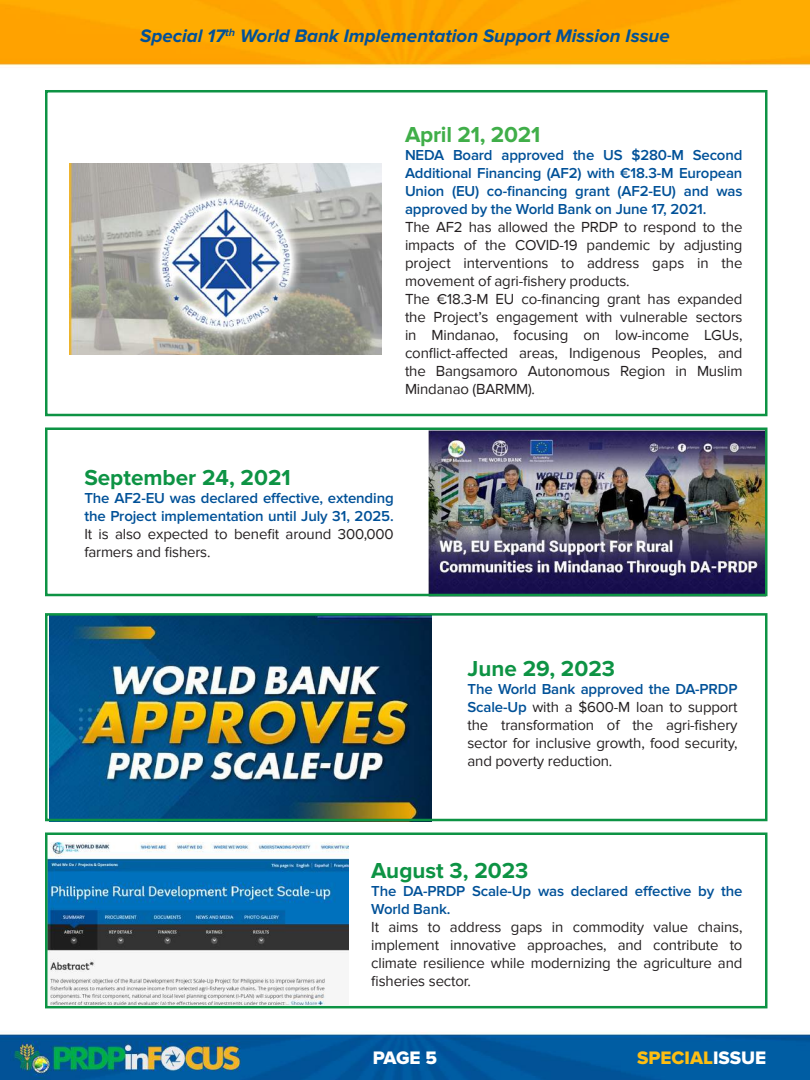
<style>
.page{position:relative;width:810px;height:1080px;background:#fff}
.page>*{position:absolute;margin:0;border:0;box-sizing:border-box;transform-origin:0 0}
.t1{font:700 22.5px "Proxima Nova";color:#0d9344}
.t2{font:700 22.5px "Proxima Nova";letter-spacing:-.01em;color:#40ae49}
.t3{font:italic 700 18.75px "Proxima Nova";color:#015198}
.t4{font:18.75px "Proxima Nova Extrabld";color:#fdbe12}
.t5{font:18.75px "Proxima Nova Extrabld";color:#fff}
.t6{font:15px/18px "Proxima Nova";letter-spacing:-.01em;color:#231f20}
.t7{font:600 15px/18px "Proxima Nova";letter-spacing:-.01em;color:#015198}
.s1{font-weight:600;color:#015198}
.s2{color:#fff}
</style>
<div class="page">
<img style="left:0;top:0;width:810px;height:1080px">
<img style="left:428px;top:431px;width:337px;height:162px">
<img style="left:70px;top:163px;width:311px;height:191px">
<img style="left:49px;top:616px;width:383px;height:202px">
<img style="left:48px;top:835px;width:301px;height:170px">
<div style="left:45px;top:90px;width:723px;height:326px;border:2px solid #0d9344"></div>
<div style="left:45px;top:428px;width:723px;height:168px;border:2px solid #0d9344"></div>
<div style="left:45px;top:613px;width:723px;height:208px;border:2px solid #0d9344"></div>
<div style="left:45px;top:832px;width:723px;height:176px;border:2px solid #0d9344"></div>
<p class="t3" style="left:140px;top:25px;width:531px">Special 17<sup>th</sup> World Bank Implementation Support Mission Issue</p>
<h1 class="t2" style="left:405px;top:121px;width:137px">April 21, 2021</h1>
<p class="t7" style="left:405px;top:146px;width:339px;text-align:justify">NEDA Board approved the US $280-M Second Additional Financing (AF2) with €18.3-M European Union (EU) co-financing grant (AF2-EU) and was approved by the World Bank on June 17, 2021.</p>
<p class="t6" style="left:405px;top:218px;width:339px">The AF2 has allowed the PRDP to respond to the impacts of the COVID-19 pandemic by adjusting project interventions to address gaps in the movement of agri-fishery products.<br>The €18.3-M EU co-financing grant has expanded the Project’s engagement with vulnerable sectors in Mindanao, focusing on low-income LGUs, conflict-affected areas, Indigenous Peoples, and the Bangsamoro Autonomous Region in Muslim Mindanao (BARMM).</p>
<h1 class="t1" style="left:84px;top:464px;width:208px">September 24, 2021</h1>
<p class="t7" style="left:84px;top:489px;width:311px">The AF2-EU was declared effective, extending the Project implementation until July 31, 2025.</p>
<p class="t6" style="left:84px;top:525px;width:311px">It is also expected to benefit around 300,000 farmers and fishers.</p>
<h1 class="t1" style="left:468px;top:655px;width:149px">June 29, 2023</h1>
<p class="t6" style="left:468px;top:680px;width:272px;text-align:justify"><span class="s1">The World Bank approved the DA-PRDP Scale-Up</span> with a $600-M loan to support the transformation of the agri-fishery sector for inclusive growth, food security, and poverty reduction.</p>
<h1 class="t1" style="left:371px;top:857px;width:159px">August 3, 2023</h1>
<p class="t7" style="left:371px;top:882px;width:373px">The DA-PRDP Scale-Up was declared effective by the<br>World Bank.</p>
<p class="t6" style="left:371px;top:918px;width:373px;text-align:justify">It aims to address gaps in commodity value chains, implement innovative approaches, and contribute to climate resilience while modernizing the agriculture and fisheries sector.</p>
<p class="t5" style="left:373px;top:1047px;width:66px">PAGE 5</p>
<p class="t4" style="left:637px;top:1047px;width:131px">SPECIAL<span class="s2">ISSUE</span></p>
</div>
